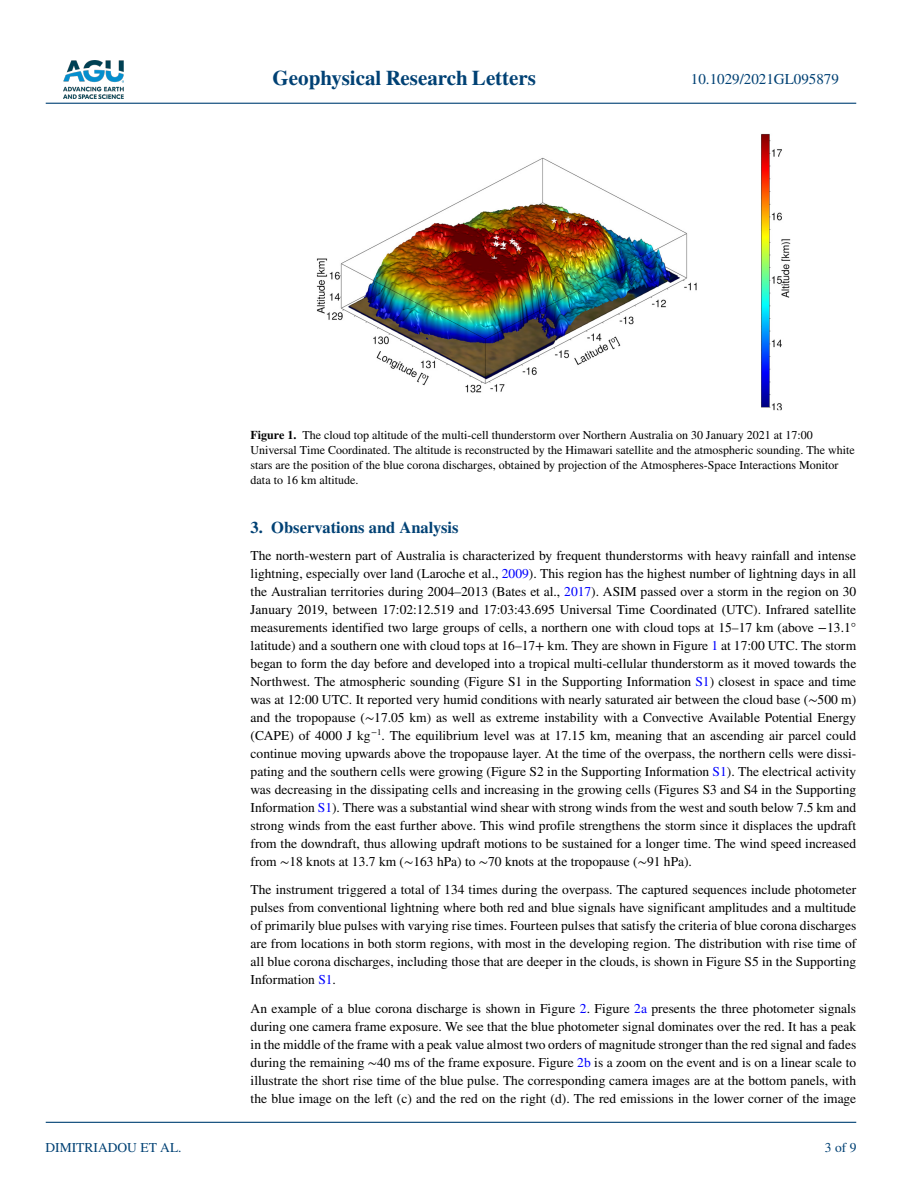
<style>
.page{position:relative;width:902px;height:1183px;background:#fff}
.page>*{position:absolute;margin:0;border:0;box-sizing:border-box;transform-origin:0 0}
.t1{font:700 21px "STIX";color:#004174}
.t2{font:700 16.5px "STIX";color:#004174}
.t3{font:15px "STIX";color:#004174}
.t4{font:13.5px/18px "STIX";color:#000;text-align:justify}
.t5{font:13.5px "STIX";color:#004174}
.t6{font:12px/15px "STIX";color:#000}
.s1{font-weight:700}
.s2{color:#00f}
</style>
<div class="page">
<img style="left:63px;top:60px;width:60px;height:39px">
<hr style="left:46px;top:103px;width:810px;height:1px;background:#004174">
<hr style="left:46px;top:1121px;width:810px;height:1px;background:#004174">
<img style="left:316px;top:134px;width:474px;height:276px">
<h1 class="t1" style="left:272px;top:66px;width:265px">Geophysical Research Letters</h1>
<p class="t3" style="left:691px;top:69px;width:149px">10.1029/2021GL095879</p>
<p class="t5" style="left:45px;top:1138px;width:138px">DIMITRIADOU ET AL.</p>
<p class="t6" style="left:250px;top:428px;width:605px"><span class="s1">Figure 1.</span> The cloud top altitude of the multi-cell thunderstorm over Northern Australia on 30 January 2021 at 17:00<br>Universal Time Coordinated. The altitude is reconstructed by the Himawari satellite and the atmospheric sounding. The white stars are the position of the blue corona discharges, obtained by projection of the Atmospheres-Space Interactions Monitor data to 16 km altitude.</p>
<p class="t2" style="left:250px;top:517px;width:209px">3. Observations and Analysis</p>
<p class="t4" style="left:250px;top:547px;width:607px">The north-western part of Australia is characterized by frequent thunderstorms with heavy rainfall and intense lightning, especially over land (Laroche et al., <span class="s2">2009</span>). This region has the highest number of lightning days in all the Australian territories during 2004–2013 (Bates et al., <span class="s2">2017</span>). ASIM passed over a storm in the region on 30<br>January 2019, between 17:02:12.519 and 17:03:43.695 Universal Time Coordinated (UTC). Infrared satellite measurements identified two large groups of cells, a northern one with cloud tops at 15–17 km (above −13.1° latitude) and a southern one with cloud tops at 16–17+ km. They are shown in Figure <span class="s2">1</span> at 17:00 UTC. The storm began to form the day before and developed into a tropical multi-cellular thunderstorm as it moved towards the Northwest. The atmospheric sounding (Figure S1 in the Supporting Information <span class="s2">S1</span>) closest in space and time was at 12:00 UTC. It reported very humid conditions with nearly saturated air between the cloud base (∼500 m) and the tropopause (∼17.05 km) as well as extreme instability with a Convective Available Potential Energy (CAPE) of 4000 J kg<sup>−1</sup>. The equilibrium level was at 17.15 km, meaning that an ascending air parcel could continue moving upwards above the tropopause layer. At the time of the overpass, the northern cells were dissi&shy;pating and the southern cells were growing (Figure S2 in the Supporting Information <span class="s2">S1</span>). The electrical activity was decreasing in the dissipating cells and increasing in the growing cells (Figures S3 and S4 in the Supporting Information <span class="s2">S1</span>). There was a substantial wind shear with strong winds from the west and south below 7.5 km and strong winds from the east further above. This wind profile strengthens the storm since it displaces the updraft from the downdraft, thus allowing updraft motions to be sustained for a longer time. The wind speed increased from ∼18 knots at 13.7 km (∼163 hPa) to ∼70 knots at the tropopause (∼91 hPa).</p>
<p class="t4" style="left:250px;top:881px;width:607px">The instrument triggered a total of 134 times during the overpass. The captured sequences include photometer pulses from conventional lightning where both red and blue signals have significant amplitudes and a multitude of primarily blue pulses with varying rise times. Fourteen pulses that satisfy the criteria of blue corona discharges are from locations in both storm regions, with most in the developing region. The distribution with rise time of all blue corona discharges, including those that are deeper in the clouds, is shown in Figure S5 in the Supporting Information <span class="s2">S1</span>.</p>
<p class="t4" style="left:250px;top:1000px;width:607px">An example of a blue corona discharge is shown in Figure <span class="s2">2</span>. Figure <span class="s2">2a</span> presents the three photometer signals during one camera frame exposure. We see that the blue photometer signal dominates over the red. It has a peak in the middle of the frame with a peak value almost two orders of magnitude stronger than the red signal and fades during the remaining ∼40 ms of the frame exposure. Figure <span class="s2">2b</span> is a zoom on the event and is on a linear scale to illustrate the short rise time of the blue pulse. The corresponding camera images are at the bottom panels, with the blue image on the left (c) and the red on the right (d). The red emissions in the lower corner of the image</p>
<p class="t5" style="left:824px;top:1138px;width:33px">3 of 9</p>
</div>
